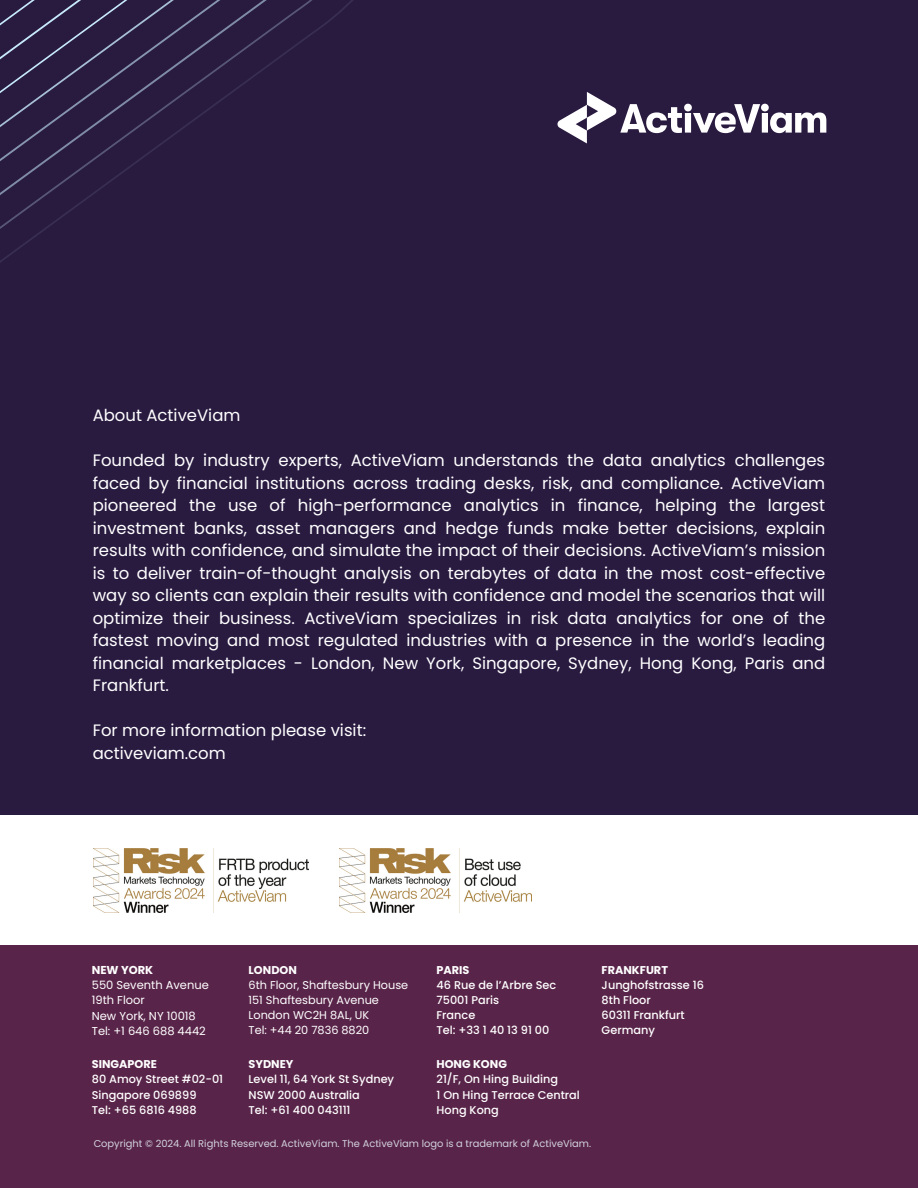
<style>
.page{position:relative;width:918px;height:1188px;background:#fff}
.page>*{position:absolute;margin:0;border:0;box-sizing:border-box;transform-origin:0 0}
.t1{font:16.5px/22.5px "Poppins";color:#fff;text-align:justify}
.t2{font:11.4px/15.3px "Poppins";color:#fff}
.t3{font:500 11.25px/15px "Poppins";color:#fff}
.t4{font:11.25px/15px "Poppins";color:#fff}
.t5{font:9.9px "Poppins";color:#d2d2df}
.s1{font-weight:700}
</style>
<div class="page">
<div style="left:0;top:931px;width:918px;height:257px;background:#592449"></div>
<div style="left:0;top:0;width:918px;height:944px;background:#291a40"></div>
<svg style="left:0;top:0;width:323px;height:263px"></svg>
<div style="left:0;top:816px;width:918px;height:129px;background:#fff"></div>
<img style="left:94px;top:848px;width:215px;height:65px">
<img style="left:340px;top:848px;width:191px;height:65px">
<svg style="left:558px;top:92px;width:268px;height:51px"></svg>
<h1 class="t1" style="left:93px;top:404px;width:149px">About ActiveViam</h1>
<h1 class="t1" style="left:93px;top:449px;width:734px">Founded by industry experts, ActiveViam understands the data analytics challenges faced by financial institutions across trading desks, risk, and compliance. ActiveViam pioneered the use of high-performance analytics in finance, helping the largest investment banks, asset managers and hedge funds make better decisions, explain results with confidence, and simulate the impact of their decisions. ActiveViam’s mission is to deliver train-of-thought analysis on terabytes of data in the most cost-effective way so clients can explain their results with confidence and model the scenarios that will optimize their business. ActiveViam specializes in risk data analytics for one of the fastest moving and most regulated industries with a presence in the world’s leading financial marketplaces - London, New York, Singapore, Sydney, Hong Kong, Paris and Frankfurt.</h1>
<h1 class="t1" style="left:93px;top:719px;width:275px">For more information please visit: activeviam.com</h1>
<p class="t2" style="left:92px;top:962px;width:119px"><span class="s1">NEW YORK<br></span>550 Seventh Avenue<br>19th Floor<br>New York, NY 10018<br>Tel: +1 646 688 4442</p>
<h3 class="t4" style="left:249px;top:962px;width:161px"><span class="s1">LONDON<br></span>6th Floor, Shaftesbury House<br>151 Shaftesbury Avenue<br>London WC2H 8AL, UK<br>Tel: +44 20 7836 8820</h3>
<h2 class="t3" style="left:437px;top:962px;width:121px"><span class="s1">PARIS<br></span>46 Rue de l’Arbre Sec<br>75001 Paris<br>France<br>Tel: +33 1 40 13 91 00</h2>
<h2 class="t3" style="left:602px;top:962px;width:104px"><span class="s1">FRANKFURT<br></span>Junghofstrasse 16<br>8th Floor<br>60311 Frankfurt<br>Germany</h2>
<h2 class="t3" style="left:92px;top:1057px;width:133px"><span class="s1">SINGAPORE<br></span>80 Amoy Street #02-01<br>Singapore 069899<br>Tel: +65 6816 4988</h2>
<h2 class="t3" style="left:249px;top:1057px;width:147px"><span class="s1">SYDNEY<br></span>Level 11, 64 York St Sydney<br>NSW 2000 Australia<br>Tel: +61 400 043111</h2>
<h2 class="t3" style="left:437px;top:1057px;width:145px"><span class="s1">HONG KONG<br></span>21/F, On Hing Building<br>1 On Hing Terrace Central<br>Hong Kong</h2>
<p class="t5" style="left:94px;top:1136px;width:499px">Copyright © 2024. All Rights Reserved. ActiveViam. The ActiveViam logo is a trademark of ActiveViam.</p>
</div>
